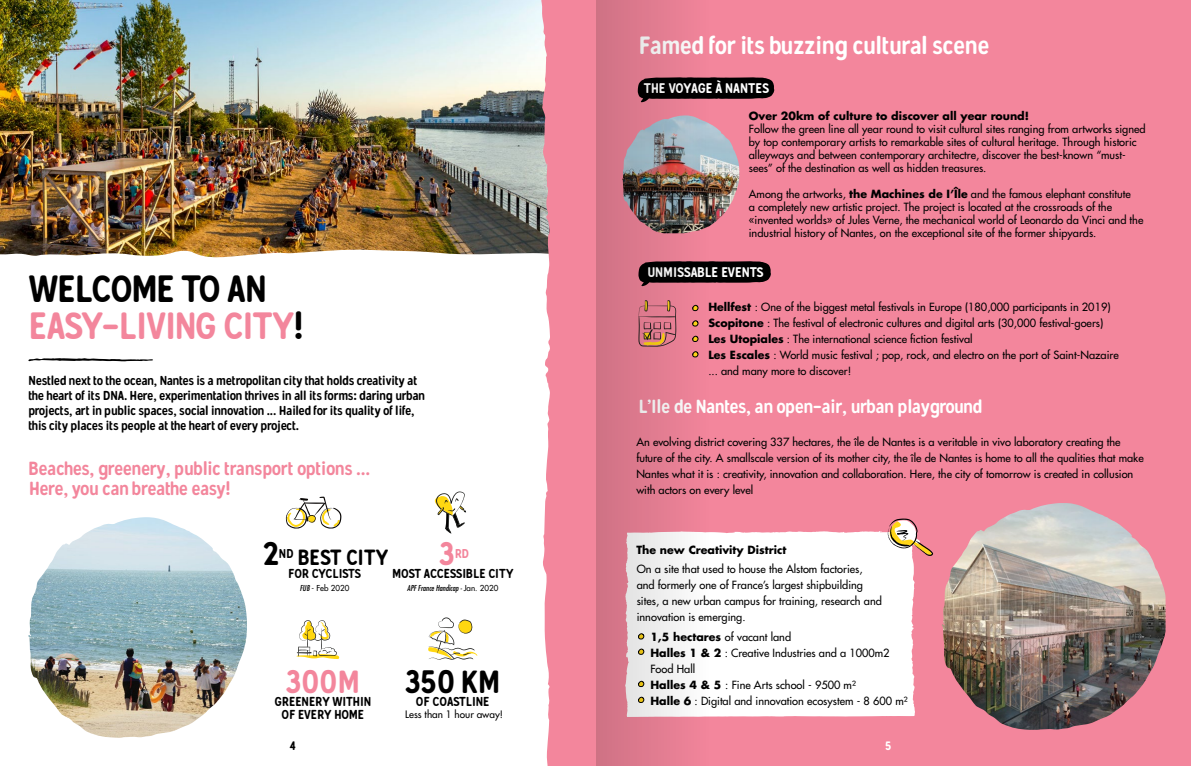
<style>
.page{position:relative;width:1191px;height:766px;background:#fff}
.page>*{position:absolute;margin:0;border:0;box-sizing:border-box;transform-origin:0 0}
.t1{font:38px/37px "Gunnar";letter-spacing:-.02em;color:#f3869c}
.t2{font:32px "Gunnar";color:#000}
.t3{font:32px "Gunnar";color:#f3869c}
.t4{font:25px "Gunnar";letter-spacing:-.01em;color:#fff}
.t5{font:22px "Gunnar";color:#000}
.t6{font:19px/20px "Gunnar";letter-spacing:-.01em;color:#f3869c}
.t7{font:19px "Gunnar";letter-spacing:-.02em;color:#fff}
.t8{font:14px "Gunnar";color:#fff}
.t9{font:13px/15px "Gunnar";letter-spacing:-.01em;color:#000}
.t10{font:12.8px "Gunnar";color:#f3869c}
.t11{font:12px "Gunnar";color:#000}
.t12{font:12px "Gunnar";color:#fff}
.t13{font:500 11px/16px "Futura Std";color:#000}
.t14{font:700 11px "Futura Std";color:#000}
.t15{font:500 10px "Futura Std";color:#000}
.t16{font:italic condensed 8px "Futura Std";color:#000}
.t17{font:500 8px "Futura Std";color:#000}
.s1{color:#000}
.s2{font-weight:400;font-style:italic;font-stretch:condensed}
.s3{font-weight:500;font-style:normal;font-stretch:normal}
.s4{font-weight:700}
</style>
<div class="page">
<img style="left:0;top:0;width:541px;height:258px">
<div style="left:541px;top:0;width:650px;height:765px;background:#f3869c"></div>
<svg style="left:28px;top:358px;width:125px;height:3px"></svg>
<svg style="left:296px;top:620px;width:43px;height:39px"></svg>
<svg style="left:428px;top:617px;width:49px;height:42px"></svg>
<svg style="left:286px;top:496px;width:55px;height:32px"></svg>
<svg style="left:435px;top:491px;width:31px;height:42px"></svg>
<svg style="left:714px;top:77px;width:60px;height:25px"></svg>
<svg style="left:714px;top:261px;width:57px;height:25px"></svg>
<img style="left:714px;top:115px;width:25px;height:118px">
<svg style="left:714px;top:530px;width:201px;height:186px"></svg>
<img style="left:941px;top:503px;width:224px;height:226px">
<svg style="left:887px;top:518px;width:47px;height:38px"></svg>
<img style="left:28px;top:517px;width:219px;height:220px">
<svg style="left:596px;top:0;width:118px;height:765px;background:#ce8a97"></svg>
<h3 class="t4" style="left:638px;top:30px;width:352px">Famed for its buzzing cultural scene</h3>
<p class="t8" style="left:644px;top:80px;width:127px">THE VOYAGE À NANTES</p>
<h1 class="t1" style="left:29px;top:270px;width:276px"><span class="s1">WELCOME TO AN<br></span>EASY-LIVING CITY<span class="s1">!</span></h1>
<p class="t9" style="left:28px;top:373px;width:398px">Nestled next to the ocean, Nantes is a metropolitan city that holds creativity at the heart of its DNA. Here, experimentation thrives in all its forms: daring urban projects, art in public spaces, social innovation ... Hailed for its quality of life, this city places its people at the heart of every project.</p>
<h3 class="t6" style="left:29px;top:458px;width:343px">Beaches, greenery, public transport options ...<br>Here, you can breathe easy!</h3>
<h2 class="t2" style="left:263px;top:534px;width:17px">2</h2>
<h3 class="t5" style="left:279px;top:543px;width:111px"><sup>ND</sup> BEST CITY</h3>
<p class="t9" style="left:288px;top:566px;width:74px">FOR CYCLISTS</p>
<p class="t17" style="left:300px;top:583px;width:51px"><span class="s2">FUB</span> - Feb 2020</p>
<h2 class="t3" style="left:439px;top:534px;width:17px">3</h2>
<p class="t10" style="left:455px;top:545px;width:16px">RD</p>
<p class="t9" style="left:392px;top:566px;width:123px">MOST ACCESSIBLE CITY</p>
<p class="t16" style="left:407px;top:583px;width:93px">APF France Handicap - <span class="s3">Jan. 2020</span></p>
<h2 class="t3" style="left:285px;top:661px;width:76px">300M</h2>
<p class="t9" style="left:274px;top:695px;width:98px;line-height:13px;text-align:center">GREENERY WITHIN<br>OF EVERY HOME</p>
<h2 class="t2" style="left:405px;top:661px;width:97px">350 KM</h2>
<p class="t9" style="left:416px;top:694px;width:75px">OF COASTLINE</p>
<p class="t15" style="left:405px;top:708px;width:99px">Less than 1 hour away!</p>
<p class="t14" style="left:749px;top:108px;width:282px">Over 20km of culture to discover all year round!</p>
<p class="t13" style="left:749px;top:122px;width:398px;line-height:13px">Follow the green line all year round to visit cultural sites ranging from artworks signed by top contemporary artists to remarkable sites of cultural heritage. Through historic alleyways and between contemporary architectre, discover the best-known “must&shy;sees” of the destination as well as hidden treasures.</p>
<p class="t13" style="left:749px;top:187px;width:396px;line-height:13px">Among the artworks, <span class="s4">the Machines de I’Île</span> and the famous elephant constitute<br>a completely new artistic project. The project is located at the crossroads of the «invented worlds» of Jules Verne, the mechanical world of Leonardo da Vinci and the industrial history of Nantes, on the exceptional site of the former shipyards.</p>
<p class="t8" style="left:648px;top:263px;width:117px">UNMISSABLE EVENTS</p>
<p class="t13" style="left:708px;top:298px;width:412px"><span class="s4">Hellfest</span> : One of the biggest metal festivals in Europe (180,000 participants in 2019)<br><span class="s4">Scopitone</span> : The festival of electronic cultures and digital arts (30,000 festival-goers)<br><span class="s4">Les Utopiales</span> : The international science fiction festival<br><span class="s4">Les Escales</span> : World music festival ; pop, rock, and electro on the port of Saint-Nazaire ... and many more to discover!</p>
<h3 class="t7" style="left:638px;top:394px;width:345px">L’Ile de Nantes, an open-air, urban playground</h3>
<p class="t13" style="left:636px;top:433px;width:509px">An evolving district covering 337 hectares, the île de Nantes is a veritable in vivo laboratory creating the future of the city. A smallscale version of its mother city, the île de Nantes is home to all the qualities that make Nantes what it is : creativity, innovation and collaboration. Here, the city of tomorrow is created in collusion with actors on every level</p>
<p class="t14" style="left:636px;top:542px;width:151px">The new Creativity District</p>
<p class="t13" style="left:637px;top:560px;width:247px">On a site that used to house the Alstom factories, and formerly one of France’s largest shipbuilding sites, a new urban campus for training, research and innovation is emerging.</p>
<p class="t13" style="left:650px;top:628px;width:259px"><span class="s4">1,5 hectares</span> of vacant land<br><span class="s4">Halles 1 &amp; 2</span> : Creative Industries and a 1000m2<br>Food Hall<br><span class="s4">Halles 4 &amp; 5</span> : Fine Arts school - 9500 m²<br><span class="s4">Halle 6</span> : Digital and innovation ecosystem - 8 600 m²</p>
<p class="t11" style="left:290px;top:738px;width:8px">4</p>
<p class="t12" style="left:885px;top:738px;width:8px">5</p>
</div>
